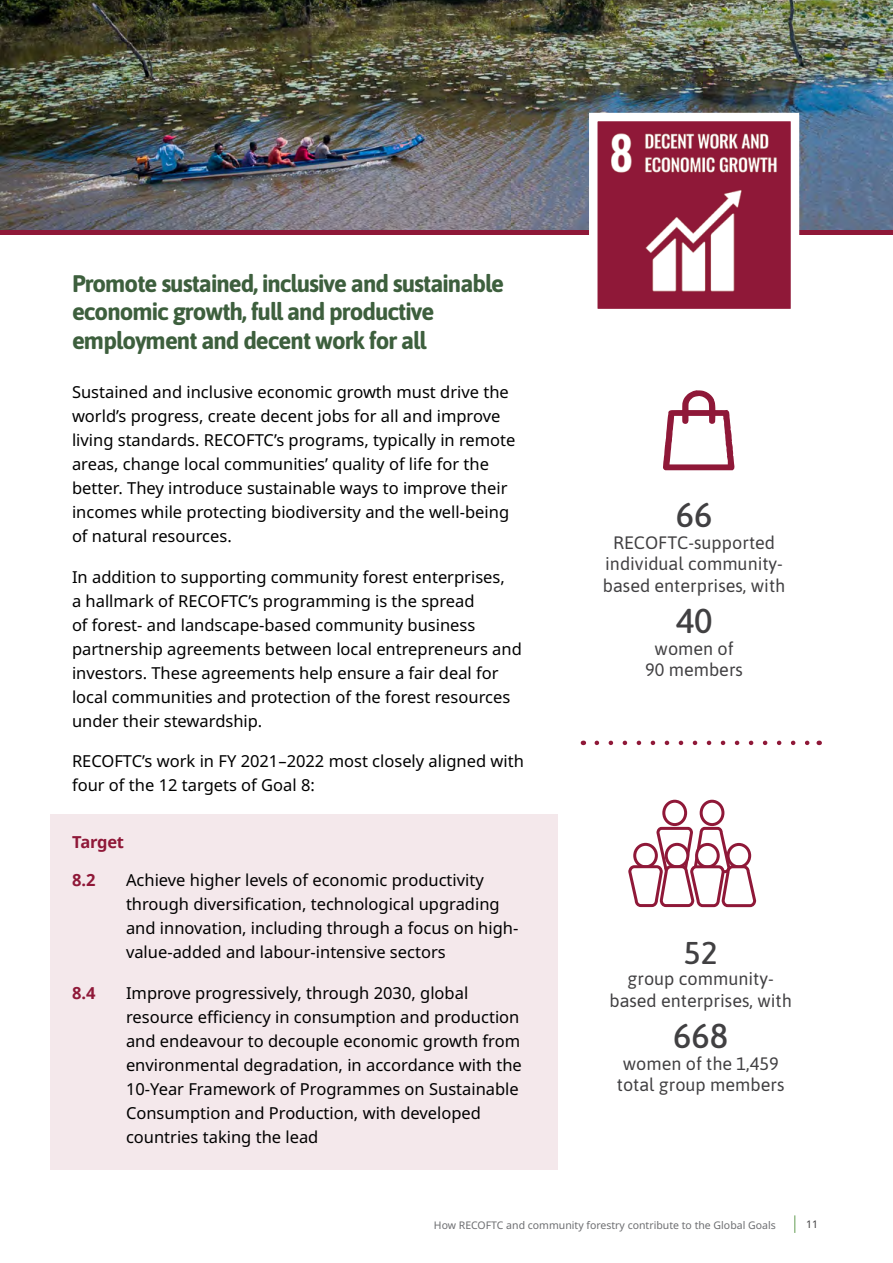
<style>
.page{position:relative;width:893px;height:1263px;background:#fff}
.page>*{position:absolute;margin:0;border:0;box-sizing:border-box;transform-origin:0 0}
.t1{font:500 34.5px "Asap";color:#414042}
.t2{font:500 31.5px "Asap";color:#414042}
.t3{font:700 24px/28.8px "Asap";letter-spacing:-.04em;color:#3d5f3d}
.t4{font:18px/21.6px "Asap";color:#414042;text-align:center}
.t5{font:16.5px/24px "Noto Sans";color:#000}
.t6{font:700 16.5px "Noto Sans";letter-spacing:-.02em;color:#8f1838}
.t7{font:10.5px "Noto Sans";color:#6d6e71}
.t8{font:10.5px "Noto Sans";color:#414042}
</style>
<div class="page">
<svg style="left:794px;top:1215px;width:1px;height:18px"></svg>
<div style="left:50px;top:814px;width:508px;height:356px;background:#f4e8eb"></div>
<div style="left:0;top:141px;width:893px;height:94px;background:#8f1838"></div>
<img style="left:0;top:0;width:893px;height:230px">
<div style="left:662px;top:800px;width:25px;height:26px;border:3px solid #8f1838;border-radius:50%"></div>
<div style="left:700px;top:800px;width:24px;height:26px;border:3px solid #8f1838;border-radius:50%"></div>
<svg style="left:628px;top:825px;width:129px;height:83px"></svg>
<img style="left:598px;top:122px;width:192px;height:186px">
<div style="left:589px;top:113px;width:210px;height:204px;border:8px solid #fff"></div>
<svg style="left:597px;top:741px;width:213px;height:4px"></svg>
<svg style="left:663px;top:390px;width:72px;height:81px"></svg>
<h3 class="t3" style="left:72px;top:268px;width:434px">Promote sustained, inclusive and sustainable economic growth, full and productive employment and decent work for all</h3>
<p class="t5" style="left:72px;top:381px;width:445px">Sustained and inclusive economic growth must drive the world’s progress, create decent jobs for all and improve living standards. RECOFTC’s programs, typically in remote areas, change local communities’ quality of life for the better. They introduce sustainable ways to improve their incomes while protecting biodiversity and the well-being of natural resources.</p>
<p class="t5" style="left:72px;top:565px;width:451px">In addition to supporting community forest enterprises,<br>a hallmark of RECOFTC’s programming is the spread<br>of forest- and landscape-based community business partnership agreements between local entrepreneurs and investors. These agreements help ensure a fair deal for local communities and protection of the forest resources under their stewardship.</p>
<p class="t5" style="left:72px;top:750px;width:453px">RECOFTC’s work in FY 2021–2022 most closely aligned with four of the 12 targets of Goal 8:</p>
<p class="t6" style="left:72px;top:831px;width:53px">Target</p>
<p class="t6" style="left:72px;top:868px;width:25px">8.2</p>
<p class="t5" style="left:126px;top:869px;width:394px">Achieve higher levels of economic productivity through diversification, technological upgrading and innovation, including through a focus on high&shy;value-added and labour-intensive sectors</p>
<p class="t6" style="left:72px;top:981px;width:25px">8.4</p>
<p class="t5" style="left:126px;top:981px;width:397px">Improve progressively, through 2030, global resource efficiency in consumption and production and endeavour to decouple economic growth from environmental degradation, in accordance with the 10-Year Framework of Programmes on Sustainable Consumption and Production, with developed countries taking the lead</p>
<h1 class="t1" style="left:676px;top:491px;width:38px">66</h1>
<p class="t4" style="left:603px;top:530px;width:184px">RECOFTC-supported individual community&shy;based enterprises, with</p>
<h1 class="t1" style="left:676px;top:597px;width:38px">40</h1>
<p class="t4" style="left:645px;top:637px;width:99px">women of<br>90 members</p>
<h2 class="t2" style="left:684px;top:930px;width:35px">52</h2>
<p class="t4" style="left:609px;top:967px;width:184px">group community&shy;based enterprises, with</p>
<h1 class="t1" style="left:673px;top:1012px;width:57px">668</h1>
<p class="t4" style="left:617px;top:1052px;width:169px">women of the 1,459 total group members</p>
<p class="t7" style="left:434px;top:1217px;width:343px">How RECOFTC and community forestry contribute to the Global Goals</p>
<p class="t8" style="left:806px;top:1217px;width:14px">11</p>
</div>
